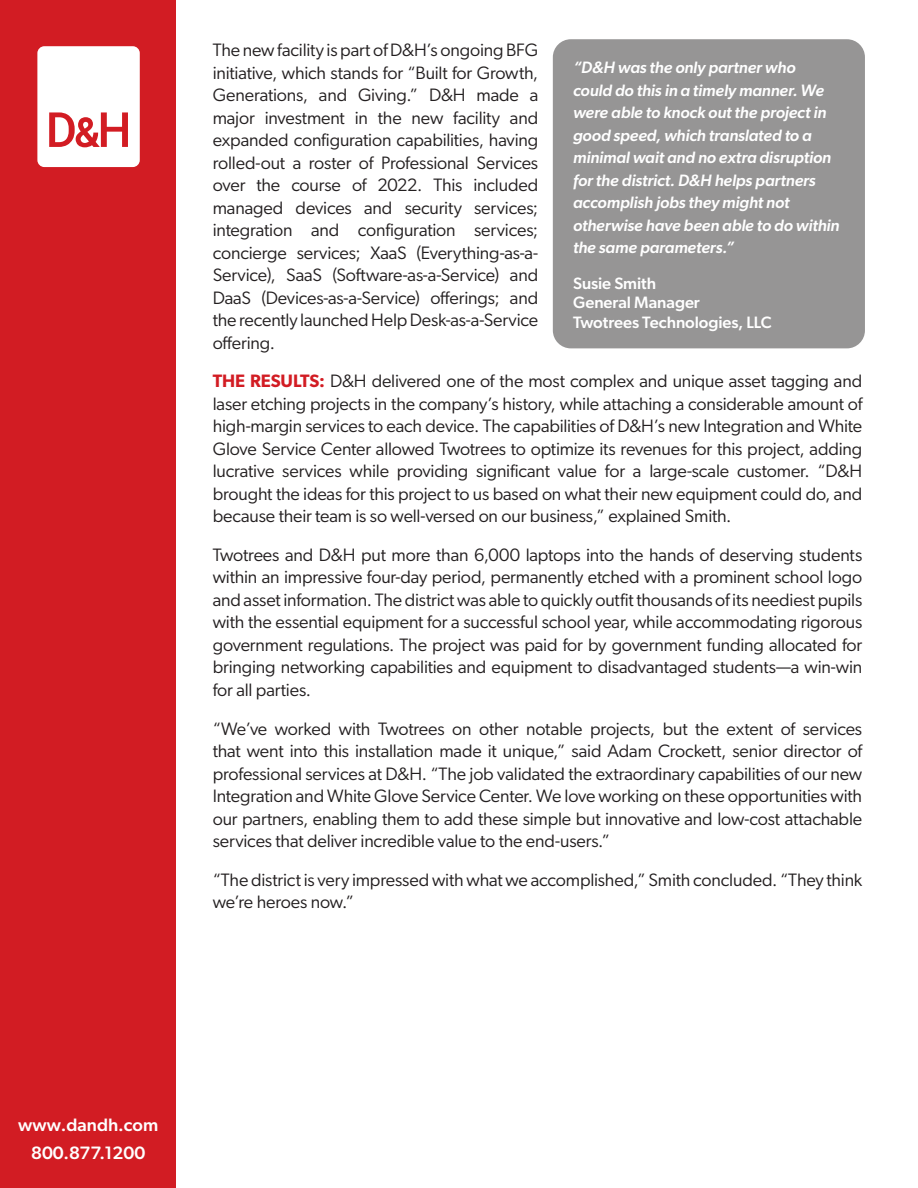
<style>
.page{position:relative;width:918px;height:1188px;background:#fff}
.page>*{position:absolute;margin:0;border:0;box-sizing:border-box;transform-origin:0 0}
.t1{font:18px/22.5px "Gibson";letter-spacing:-.01em;color:#231f20;text-align:justify}
.t2{font:500 18px/27.8px "Gibson";color:#fff;text-align:center}
.t3{font:italic 500 16.5px/22.5px "Gibson";letter-spacing:-.005em;color:#fff}
.t4{font:500 16.5px/19.5px "Gibson";letter-spacing:-.005em;color:#fff}
.s1{font-weight:600;color:#d21c23}
</style>
<div class="page">
<div style="left:0;top:0;width:176px;height:1188px;background:#d21c23"></div>
<svg style="left:37px;top:46px;width:103px;height:121px;background:#f9e3e4"></svg>
<div style="left:553px;top:39px;width:312px;height:309px;background:#969595;border-radius:18px"></div>
<p class="t1" style="left:213px;top:38px;width:327px">The new facility is part of D&amp;H’s ongoing BFG initiative, which stands for “Built for Growth, Generations, and Giving.” D&amp;H made a major investment in the new facility and expanded configuration capabilities, having rolled-out a roster of Professional Services over the course of 2022. This included managed devices and security services; integration and configuration services; concierge services; XaaS (Everything-as-a-Service), SaaS (Software-as-a-Service) and DaaS (Devices-as-a-Service) offerings; and the recently launched Help Desk-as-a-Service offering.</p>
<p class="t1" style="left:213px;top:370px;width:651px"><span class="s1">THE RESULTS:</span> D&amp;H delivered one of the most complex and unique asset tagging and laser etching projects in the company’s history, while attaching a considerable amount of high-margin services to each device. The capabilities of D&amp;H’s new Integration and White Glove Service Center allowed Twotrees to optimize its revenues for this project, adding lucrative services while providing significant value for a large-scale customer. “D&amp;H brought the ideas for this project to us based on what their new equipment could do, and because their team is so well-versed on our business,” explained Smith.</p>
<p class="t1" style="left:213px;top:543px;width:651px">Twotrees and D&amp;H put more than 6,000 laptops into the hands of deserving students within an impressive four-day period, permanently etched with a prominent school logo and asset information. The district was able to quickly outfit thousands of its neediest pupils with the essential equipment for a successful school year, while accommodating rigorous government regulations. The project was paid for by government funding allocated for bringing networking capabilities and equipment to disadvantaged students—a win-win for all parties.</p>
<p class="t1" style="left:213px;top:717px;width:651px">“We’ve worked with Twotrees on other notable projects, but the extent of services that went into this installation made it unique,” said Adam Crockett, senior director of professional services at D&amp;H. “The job validated the extraordinary capabilities of our new Integration and White Glove Service Center. We love working on these opportunities with our partners, enabling them to add these simple but innovative and low-cost attachable services that deliver incredible value to the end-users.”</p>
<p class="t1" style="left:213px;top:868px;width:651px">“The district is very impressed with what we accomplished,” Smith concluded. “They think we’re heroes now.”</p>
<p class="t3" style="left:573px;top:56px;width:268px">“D&amp;H was the only partner who<br>could do this in a timely manner. We were able to knock out the project in good speed, which translated to a minimal wait and no extra disruption for the district. D&amp;H helps partners accomplish jobs they might not otherwise have been able to do within the same parameters.”</p>
<p class="t4" style="left:573px;top:273px;width:200px">Susie Smith<br>General Manager<br>Twotrees Technologies, LLC</p>
<p class="t2" style="left:18px;top:1110px;width:142px">www.dandh.com<br>800.877.1200</p>
</div>
